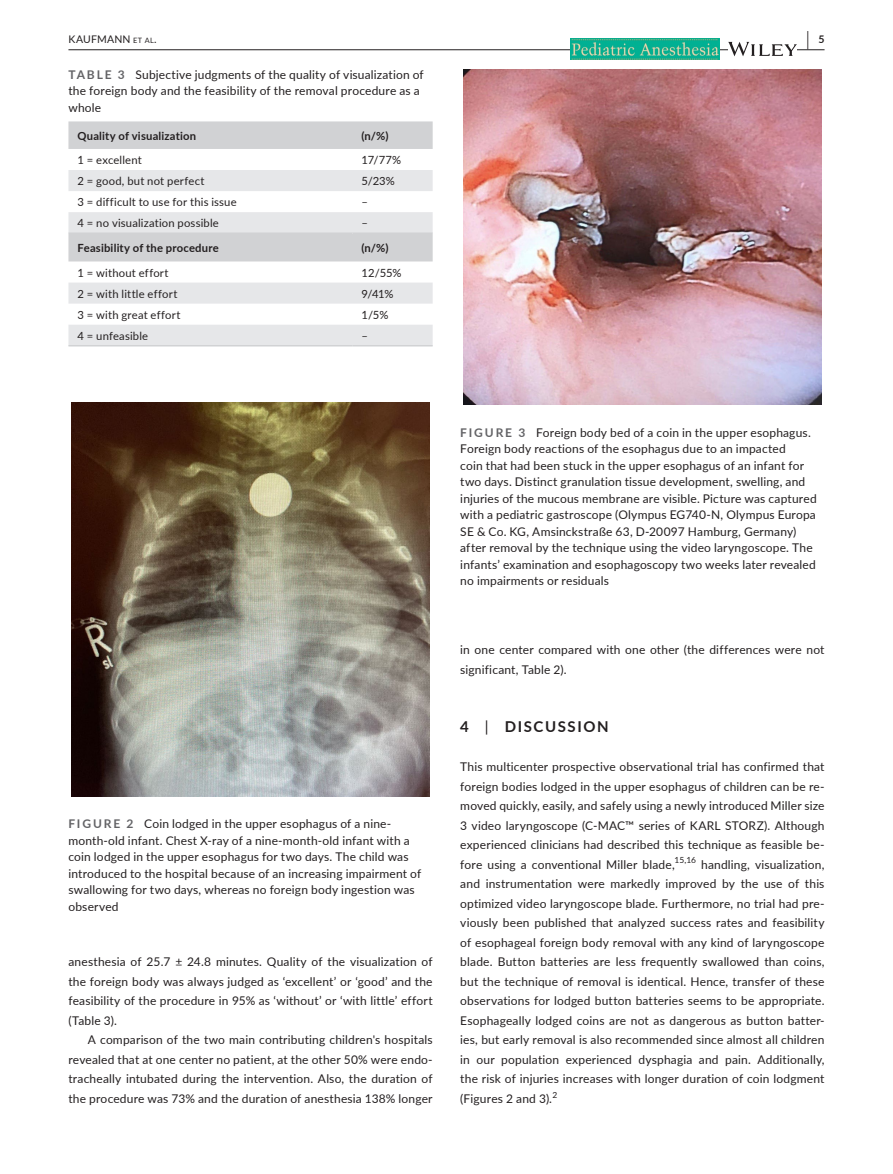
<style>
.page{position:relative;width:893px;height:1174px;background:#fff}
.page>*{position:absolute;margin:0;border:0;box-sizing:border-box;transform-origin:0 0}
.t1{font:700 19.5px "Lato";color:#231f20;scale:.43 1}
.t2{font:700 15px "Lato";letter-spacing:.11em;color:#231f20}
.t3{font:12px/19.5px "Lato";letter-spacing:.015em;color:#231f20}
.t4{font:11.25px "Lato";letter-spacing:.015em;color:#231f20}
.t5{font:700 11.25px "Lato";letter-spacing:.015em;color:#231f20}
.t6{font:10.5px "Lato";letter-spacing:.02em;color:#231f20}
.t7{font:8.4px "Lato";color:#231f20}
.s1{font-size:7.35px}
.s2{font-weight:700;color:#636366}
.s3{font-weight:400}
</style>
<div class="page">
<hr style="left:68px;top:49px;width:756px;height:1px;background:#231f20">
<img style="left:571px;top:39px;width:149px;height:20px">
<svg style="left:728px;top:42px;width:69px;height:14px"></svg>
<div style="left:68px;top:121px;width:365px;height:28px;background:#d1d2d4"></div>
<svg style="left:68px;top:170px;width:365px;height:91px"></svg>
<svg style="left:68px;top:282px;width:365px;height:63px"></svg>
<hr style="left:68px;top:345px;width:284px;height:1px;background:#d1d2d4">
<hr style="left:352px;top:345px;width:81px;height:1px;background:#d1d2d4">
<div style="left:68px;top:402px;width:365px;height:394px;background:linear-gradient(to bottom,#fff,#fff)"></div>
<img style="left:72px;top:402px;width:357px;height:394px">
<img style="left:464px;top:69px;width:357px;height:335px">
<p class="t6" style="left:68px;top:31px;width:90px">KAUFMANN <span class="s1">et al</span>.</p>
<h1 class="t1" style="left:807px;top:25px;width:43px">| <sup>5</sup></h1>
<p class="t3" style="left:68px;top:66px;width:357px;line-height:16.5px"><span class="s2">TABLE 3</span> Subjective judgments of the quality of visualization of the foreign body and the feasibility of the removal procedure as a whole</p>
<p class="t5" style="left:77px;top:127px;width:120px">Quality of visualization</p>
<p class="t5" style="left:361px;top:127px;width:29px">(n/%)</p>
<p class="t4" style="left:77px;top:152px;width:66px">1 = excellent</p>
<p class="t4" style="left:361px;top:152px;width:41px">17/77%</p>
<p class="t4" style="left:77px;top:173px;width:128px">2 = good, but not perfect</p>
<p class="t4" style="left:361px;top:173px;width:35px">5/23%</p>
<p class="t4" style="left:77px;top:194px;width:161px">3 = difficult to use for this issue</p>
<p class="t4" style="left:361px;top:194px;width:8px">–</p>
<p class="t4" style="left:77px;top:215px;width:143px">4 = no visualization possible</p>
<p class="t4" style="left:361px;top:215px;width:8px">–</p>
<p class="t5" style="left:77px;top:240px;width:143px">Feasibility of the procedure</p>
<p class="t5" style="left:361px;top:240px;width:29px">(n/%)</p>
<p class="t4" style="left:77px;top:264px;width:93px">1 = without effort</p>
<p class="t4" style="left:361px;top:264px;width:41px">12/55%</p>
<p class="t4" style="left:77px;top:285px;width:101px">2 = with little effort</p>
<p class="t4" style="left:361px;top:285px;width:34px">9/41%</p>
<p class="t4" style="left:77px;top:306px;width:104px">3 = with great effort</p>
<p class="t4" style="left:361px;top:306px;width:28px">1/5%</p>
<p class="t4" style="left:77px;top:327px;width:72px">4 = unfeasible</p>
<p class="t4" style="left:361px;top:327px;width:8px">–</p>
<p class="t3" style="left:68px;top:815px;width:354px;line-height:16.5px"><span class="s2">FIGURE 2</span> Coin lodged in the upper esophagus of a nine&shy;month-old infant. Chest X-ray of a nine-month-old infant with a coin lodged in the upper esophagus for two days. The child was introduced to the hospital because of an increasing impairment of swallowing for two days, whereas no foreign body ingestion was observed</p>
<p class="t3" style="left:68px;top:951px;width:366px;text-align:justify">anesthesia of 25.7 ± 24.8 minutes. Quality of the visualization of the foreign body was always judged as ‘excellent’ or ‘good’ and the feasibility of the procedure in 95% as ‘without’ or ‘with little’ effort (Table 3).</p>
<p class="t3" style="left:68px;top:1029px;width:366px;text-align:justify;text-indent:20px">A comparison of the two main contributing children's hospitals revealed that at one center no patient, at the other 50% were endo&shy;tracheally intubated during the intervention. Also, the duration of the procedure was 73% and the duration of anesthesia 138% longer</p>
<p class="t3" style="left:460px;top:423px;width:358px;line-height:16.5px"><span class="s2">FIGURE 3</span> Foreign body bed of a coin in the upper esophagus.<br>Foreign body reactions of the esophagus due to an impacted<br>coin that had been stuck in the upper esophagus of an infant for two days. Distinct granulation tissue development, swelling, and injuries of the mucous membrane are visible. Picture was captured with a pediatric gastroscope (Olympus EG740-N, Olympus Europa SE &amp; Co. KG, Amsinckstraße 63, D-20097 Hamburg, Germany) after removal by the technique using the video laryngoscope. The infants’ examination and esophagoscopy two weeks later revealed no impairments or residuals</p>
<p class="t3" style="left:460px;top:639px;width:366px">in one center compared with one other (the differences were not significant, Table 2).</p>
<p class="t2" style="left:460px;top:716px;width:150px">4 <span class="s3">|</span> DISCUSSION</p>
<p class="t3" style="left:460px;top:756px;width:366px;text-align:justify">This multicenter prospective observational trial has confirmed that foreign bodies lodged in the upper esophagus of children can be re&shy;moved quickly, easily, and safely using a newly introduced Miller size 3 video laryngoscope (C-MAC™ series of KARL STORZ). Although experienced clinicians had described this technique as feasible be&shy;fore using a conventional Miller blade,<sup>15,16</sup> handling, visualization, and instrumentation were markedly improved by the use of this optimized video laryngoscope blade. Furthermore, no trial had pre&shy;viously been published that analyzed success rates and feasibility of esophageal foreign body removal with any kind of laryngoscope blade. Button batteries are less frequently swallowed than coins, but the technique of removal is identical. Hence, transfer of these observations for lodged button batteries seems to be appropriate.<br>Esophageally lodged coins are not as dangerous as button batter&shy;ies, but early removal is also recommended since almost all children in our population experienced dysphagia and pain. Additionally, the risk of injuries increases with longer duration of coin lodgment (Figures 2 and 3).</p>
<p class="t7" style="left:553px;top:1088px;width:6px">2</p>
</div>
